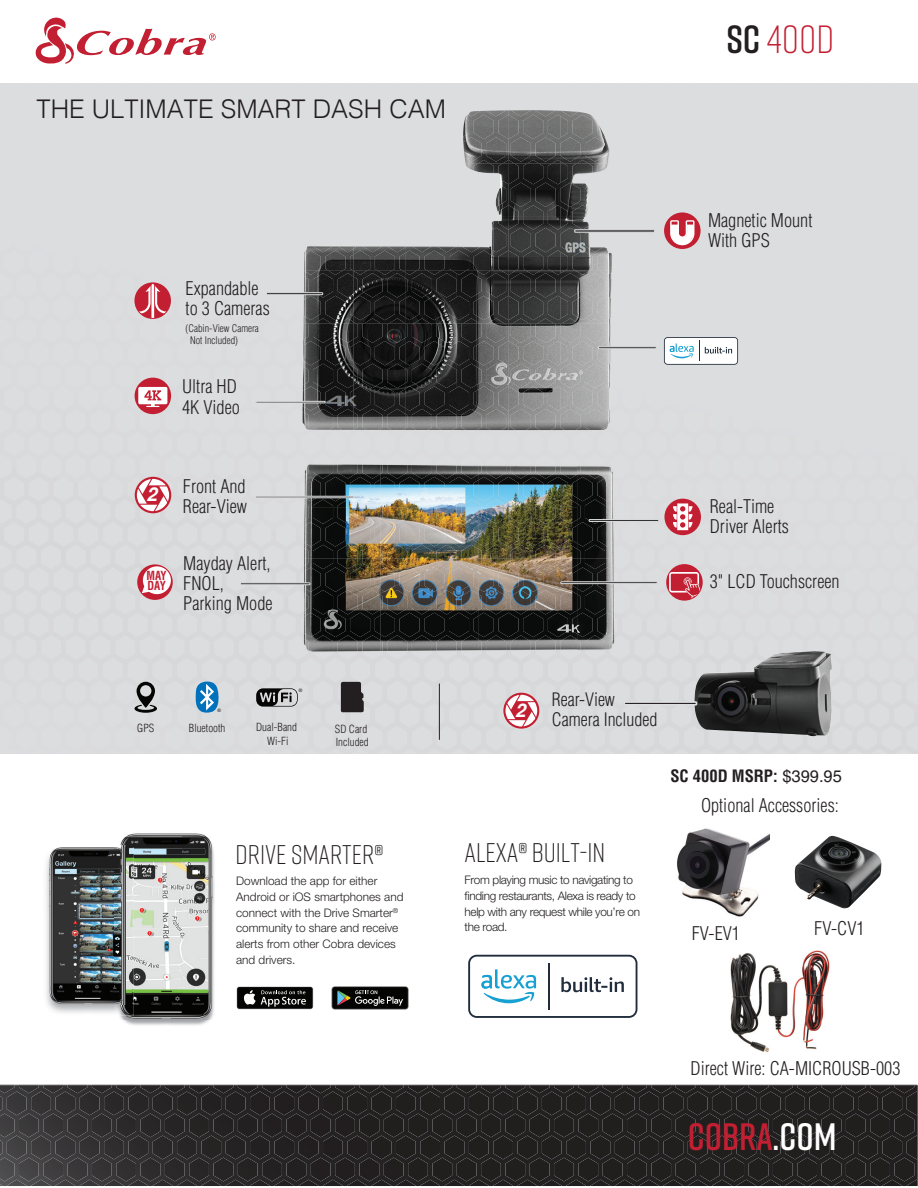
<style>
.page{position:relative;width:918px;height:1188px;background:#fff}
.page>*{position:absolute;margin:0;border:0;box-sizing:border-box;transform-origin:0 0}
.t1{font:300 39.3px "Rift";color:#c31f32}
.t2{font:600 38.1px "Rift";color:#c31f32}
.t3{font:300 27px "Rift";color:#231f20}
.t4{font:300 25.8px "Helvetica";color:#231f20}
.t5{font:italic 700 19.2px "Helvetica";color:#fff}
.t6{font:italic 700 18.9px "Helvetica";color:#fff}
.t7{font:300 condensed 18.45px/20.2px "Helvetica LT Std";color:#231f20}
.t8{font:300 condensed 18.15px/20px "Helvetica LT Std";color:#231f20}
.t9{font:700 condensed 16.65px "Helvetica LT Std";color:#231f20}
.t10{font:700 condensed 12.3px/9.9px "Helvetica LT Std";letter-spacing:-.03em;color:#c31f32;scale:.9 1}
.t11{font:300 11.85px/15.8px "Helvetica Neue LT Std";color:#231f20}
.t12{font:300 11.85px/15.8px "Helvetica Neue LT Std";letter-spacing:-.03em;color:#231f20}
.t13{font:300 condensed 10.95px/13.2px "Helvetica LT Std";color:#231f20;text-align:center}
.t14{font:300 condensed 10.2px/12.1px "Helvetica LT Std";color:#231f20}
.t15{font:4.65px "Helvetica LT Std";color:#231f20}
.s1{font-weight:600;color:#231f20}
.s2{font-weight:400;font-stretch:normal}
.s3{color:#fff}
</style>
<div class="page">
<img style="left:730px;top:950px;width:100px;height:102px">
<div style="left:0;top:83px;width:306px;height:448px;background:#dcdddf"></div>
<img style="left:594px;top:495px;width:324px;height:259px">
<div style="left:323px;top:661px;width:271px;height:93px;background:#dcdddf"></div>
<svg style="left:137px;top:564px;width:36px;height:36px"></svg>
<svg style="left:142px;top:566px;width:29px;height:28px"></svg>
<svg style="left:35px;top:17px;width:181px;height:47px"></svg>
<svg style="left:468px;top:955px;width:169px;height:63px"></svg>
<div style="left:237px;top:987px;width:76px;height:22px;background:#040503;border-radius:2px"></div>
<svg style="left:243px;top:990px;width:63px;height:17px"></svg>
<svg style="left:332px;top:987px;width:76px;height:22px;background:#272a27"></svg>
<img style="left:45px;top:847px;width:69px;height:158px">
<img style="left:120px;top:868px;width:95px;height:157px">
<img style="left:120px;top:833px;width:94px;height:35px">
<svg style="left:114px;top:1005px;width:3px;height:8px"></svg>
<img style="left:114px;top:847px;width:3px;height:158px">
<img style="left:117px;top:847px;width:17px;height:169px">
<svg style="left:120px;top:845px;width:12px;height:2px"></svg>
<div style="left:135px;top:477px;width:36px;height:36px;background:#c31f32;border-radius:50%"></div>
<svg style="left:137px;top:479px;width:32px;height:32px"></svg>
<img style="left:577px;top:456px;width:49px;height:205px">
<img style="left:282px;top:456px;width:295px;height:205px">
<img style="left:695px;top:651px;width:117px;height:42px">
<div style="left:135px;top:378px;width:36px;height:36px;background:#c31f32;border-radius:50%"></div>
<svg style="left:138px;top:387px;width:29px;height:20px"></svg>
<svg style="left:503px;top:693px;width:36px;height:36px"></svg>
<svg style="left:505px;top:695px;width:32px;height:32px"></svg>
<img style="left:463px;top:110px;width:147px;height:54px">
<img style="left:466px;top:163px;width:142px;height:54px">
<img style="left:304px;top:244px;width:153px;height:26px">
<img style="left:457px;top:217px;width:155px;height:53px">
<img style="left:303px;top:270px;width:309px;height:54px">
<img style="left:302px;top:324px;width:308px;height:106px">
<img style="left:466px;top:163px;width:42px;height:51px">
<img style="left:508px;top:163px;width:94px;height:54px">
<img style="left:457px;top:221px;width:51px;height:49px">
<img style="left:508px;top:217px;width:100px;height:53px">
<div style="left:255px;top:496px;width:99px;height:2px;border:1px solid #dcdddf"></div>
<div style="left:598px;top:346px;width:59px;height:3px;border:1px solid #dcdddf"></div>
<svg style="left:134px;top:282px;width:37px;height:37px"></svg>
<svg style="left:135px;top:283px;width:35px;height:35px"></svg>
<div style="left:266px;top:292px;width:57px;height:3px;border:1px solid #dcdddf"></div>
<div style="left:255px;top:401px;width:71px;height:2px;border:1px solid #dcdddf"></div>
<svg style="left:135px;top:682px;width:22px;height:31px"></svg>
<div style="left:664px;top:499px;width:37px;height:36px;background:#c31f32;border-radius:50%"></div>
<svg style="left:673px;top:503px;width:19px;height:27px"></svg>
<div style="left:666px;top:564px;width:37px;height:37px;background:#c31f32;border-radius:50%"></div>
<svg style="left:669px;top:572px;width:33px;height:28px"></svg>
<svg style="left:664px;top:337px;width:74px;height:28px"></svg>
<svg style="left:664px;top:212px;width:37px;height:37px"></svg>
<svg style="left:670px;top:220px;width:24px;height:25px"></svg>
<svg style="left:256px;top:688px;width:42px;height:19px"></svg>
<svg style="left:196px;top:682px;width:23px;height:31px"></svg>
<hr style="left:439px;top:684px;width:1px;height:56px;background:#231f20">
<svg style="left:341px;top:682px;width:23px;height:30px"></svg>
<div style="left:560px;top:581px;width:98px;height:3px;border:1px solid #dcdddf"></div>
<div style="left:623px;top:701px;width:74px;height:5px;border:2px solid #dcdddf"></div>
<div style="left:574px;top:229px;width:81px;height:4px;border:1px solid #dcdddf"></div>
<img style="left:677px;top:828px;width:92px;height:89px">
<img style="left:795px;top:836px;width:87px;height:72px">
<div style="left:589px;top:519px;width:70px;height:3px;border:1px solid #dcdddf"></div>
<div style="left:240px;top:582px;width:71px;height:3px;border:1px solid #dcdddf"></div>
<img style="left:917px;top:1085px;width:1px;height:96px">
<img style="left:0;top:1085px;width:917px;height:101px">
<h3 class="t4" style="left:37px;top:86px;width:411px">THE ULTIMATE SMART DASH CAM</h3>
<h1 class="t1" style="left:726px;top:12px;width:109px"><span class="s1">SC</span> 400D</h1>
<p class="t7" style="left:186px;top:278px;width:86px">Expandable to 3 Cameras</p>
<p class="t14" style="left:190px;top:322px;width:70px;text-indent:-5px">(Cabin-View Camera<br>Not Included)</p>
<p class="t7" style="left:182px;top:376px;width:59px">Ultra HD<br>4K Video</p>
<p class="t5" style="left:147px;top:483px;width:12px">2</p>
<p class="t10" style="left:147px;top:571px;width:24px">MAY<br>DAY</p>
<p class="t7" style="left:183px;top:476px;width:66px">Front And<br>Rear-View</p>
<p class="t7" style="left:183px;top:553px;width:91px">Mayday Alert,<br>FNOL,<br>Parking Mode</p>
<p class="t13" style="left:137px;top:721px;width:19px">GPS</p>
<p class="t15" style="left:218px;top:708px;width:5px">®</p>
<p class="t13" style="left:189px;top:721px;width:38px">Bluetooth</p>
<p class="t15" style="left:299px;top:688px;width:5px">®</p>
<p class="t13" style="left:256px;top:721px;width:42px">Dual-Band<br>Wi-Fi</p>
<p class="t13" style="left:335px;top:722px;width:35px;text-align:left">SD Card<br>Included</p>
<h3 class="t3" style="left:236px;top:835px;width:149px">DRIVE SMARTER®</h3>
<p class="t11" style="left:236px;top:873px;width:169px">Download the app for either<br>Android or iOS smartphones and connect with the Drive Smarter<sup>® </sup>community to share and receive alerts from other Cobra devices and drivers.</p>
<p class="t7" style="left:708px;top:210px;width:106px">Magnetic Mount<br>With GPS</p>
<p class="t7" style="left:710px;top:496px;width:81px">Real-Time<br>Driver Alerts</p>
<p class="t7" style="left:710px;top:571px;width:132px">3" LCD Touchscreen</p>
<p class="t6" style="left:515px;top:699px;width:12px">2</p>
<p class="t8" style="left:552px;top:690px;width:107px">Rear-View<br>Camera Included</p>
<h3 class="t3" style="left:465px;top:833px;width:142px">ALEXA® BUILT-IN</h3>
<p class="t12" style="left:465px;top:872px;width:177px">From playing music to navigating to finding restaurants, Alexa is ready to help with any request while you’re on the road.</p>
<p class="t9" style="left:670px;top:766px;width:173px">SC 400D MSRP: <span class="s2">$399.95</span></p>
<p class="t7" style="left:701px;top:795px;width:139px">Optional Accessories:</p>
<p class="t7" style="left:692px;top:924px;width:50px">FV-EV1</p>
<p class="t7" style="left:814px;top:919px;width:52px">FV-CV1</p>
<p class="t7" style="left:691px;top:1058px;width:211px">Direct Wire: CA-MICROUSB-003</p>
<h2 class="t2" style="left:688px;top:1110px;width:151px">COBRA<span class="s3">.COM</span></h2>
</div>
